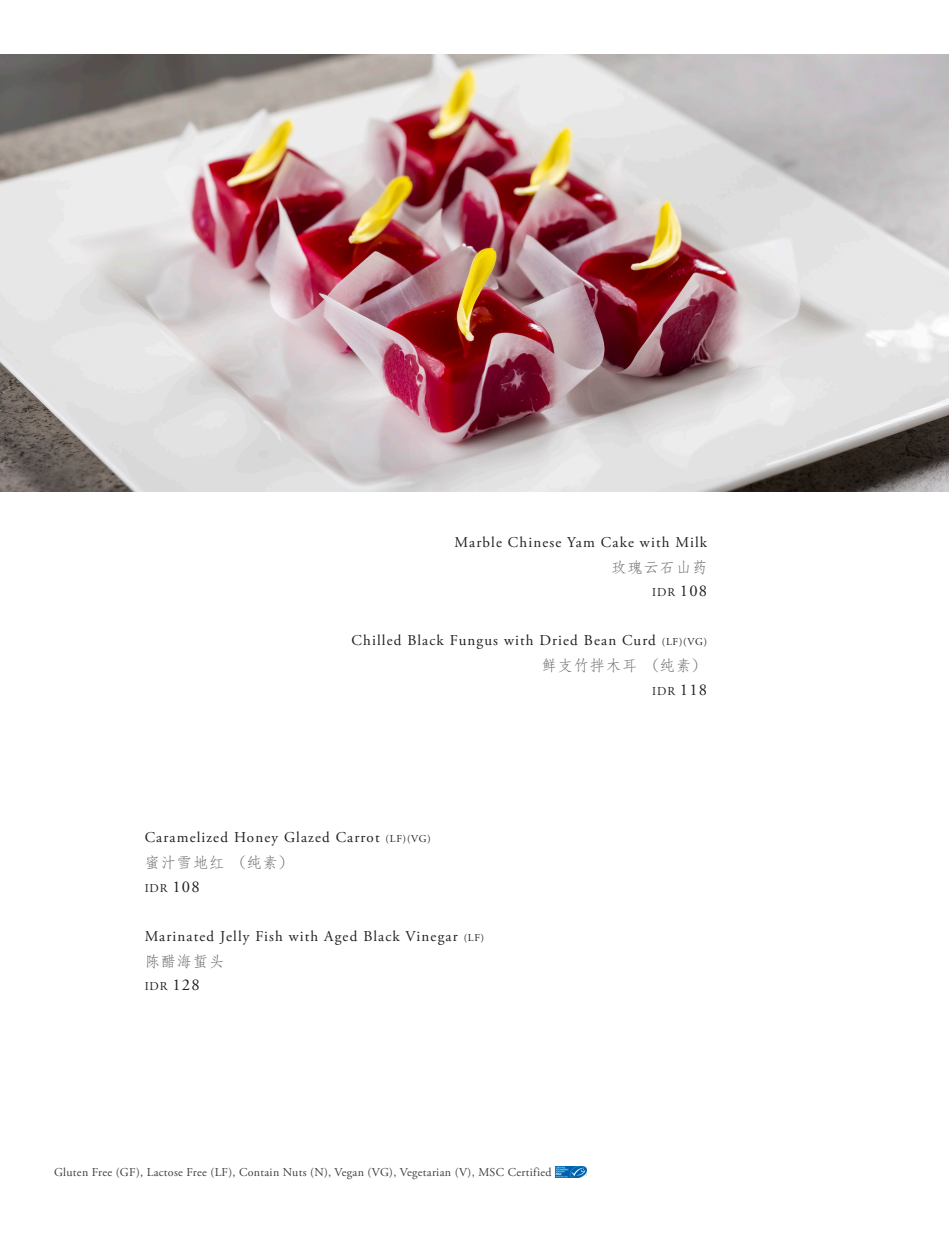
<style>
.page{position:relative;width:949px;height:1234px;background:#fff}
.page>*{position:absolute;margin:0;border:0;box-sizing:border-box;transform-origin:0 0}
.DISCLAIMERS{font:15px "Adobe Garamond Pro";letter-spacing:.075em;color:#231f20}
.t1{font:15px "Adobe Fangsong Std";letter-spacing:.075em;color:#6c6d70}
.t2{font:12px "Adobe Garamond Pro";letter-spacing:.025em;color:#3e3e3f}
.t3{font:12px "Adobe Garamond Pro";letter-spacing:.075em;color:#231f20}
.s1{font-size:16.5px}
.s2{font-size:10.5px}
</style>
<div class="page">
<img style="left:555px;top:1166px;width:31px;height:11px">
<img style="left:0;top:54px;width:948px;height:437px">
<p class="DISCLAIMERS" style="left:454px;top:532px;width:254px">Marble Chinese Yam Cake with Milk</p>
<p class="t1" style="left:611px;top:558px;width:97px">玫瑰云石山药</p>
<p class="t3" style="left:652px;top:585px;width:56px">IDR <span class="s1">108</span></p>
<p class="DISCLAIMERS" style="left:351px;top:631px;width:357px">Chilled Black Fungus with Dried Bean Curd <span class="s2">(LF)(VG)</span></p>
<p class="t1" style="left:541px;top:656px;width:167px">鲜支竹拌木耳 （纯素）</p>
<p class="DISCLAIMERS" style="left:145px;top:828px;width:287px">Caramelized Honey Glazed Carrot <span class="s2">(LF)(VG)</span></p>
<p class="t1" style="left:145px;top:853px;width:151px">蜜汁雪地红 （纯素）</p>
<p class="t3" style="left:145px;top:880px;width:56px">IDR <span class="s1">108</span></p>
<p class="DISCLAIMERS" style="left:145px;top:926px;width:341px">Marinated Jelly Fish with Aged Black Vinegar <span class="s2">(LF)</span></p>
<p class="t1" style="left:145px;top:951px;width:81px">陈醋海蜇头</p>
<p class="t3" style="left:145px;top:979px;width:56px">IDR <span class="s1">128</span></p>
<p class="t2" style="left:54px;top:1164px;width:499px">Gluten Free (GF), Lactose Free (LF), Contain Nuts (N), Vegan (VG), Vegetarian (V), MSC Certified</p>
<p class="t3" style="left:652px;top:683px;width:56px">IDR <span class="s1">118</span></p>
</div>
